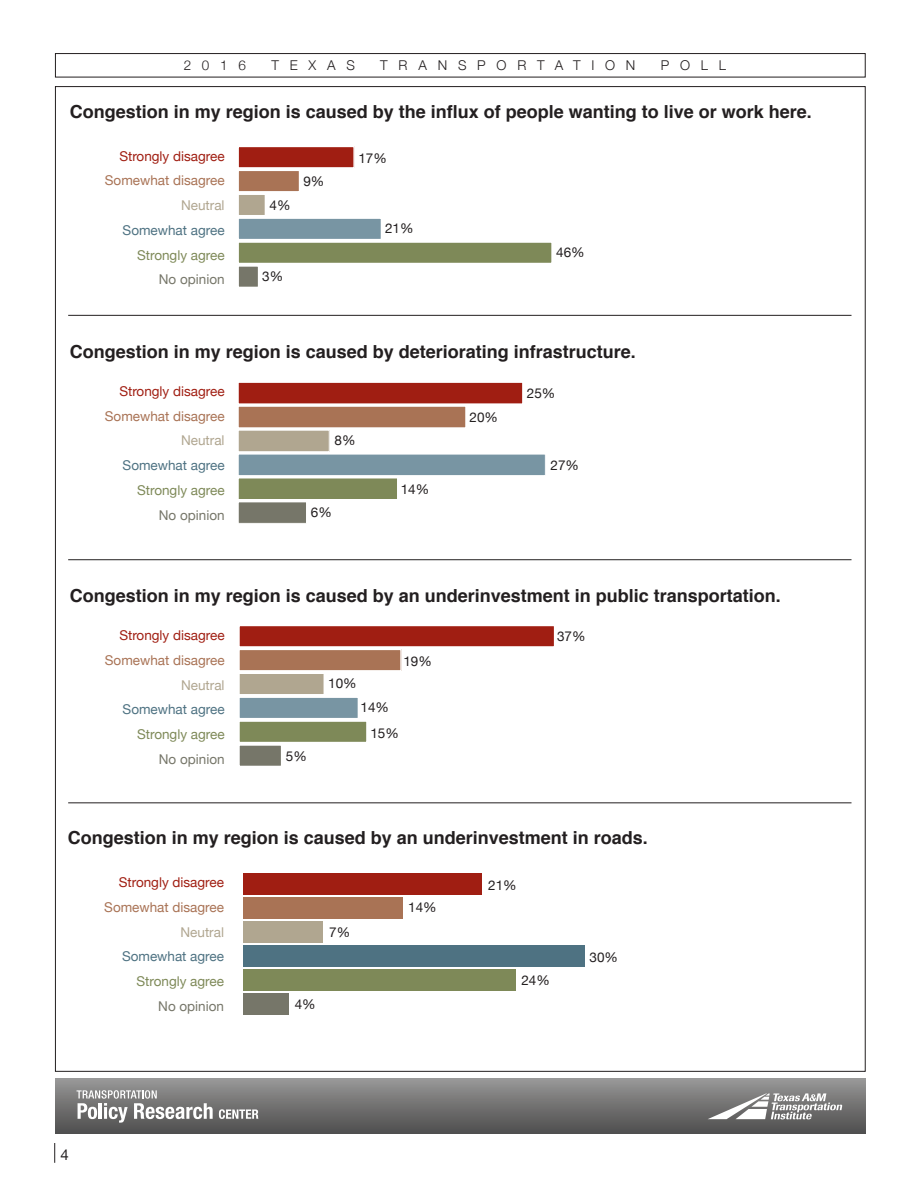
<style>
.page{position:relative;width:918px;height:1188px;background:#fff}
.page>*{position:absolute;margin:0;border:0;box-sizing:border-box;transform-origin:0 0}
.t1{font:700 18px "Helvetica";color:#231f20}
.t2{font:15px "Helvetica Neue";color:#231f20}
.t3{font:13.5px/24.8px "Helvetica Neue";color:#4e7282;text-align:right}
.t4{font:13.5px/24.8px "Helvetica Neue";color:#a01e12;text-align:right}
.t5{font:13.5px/25.2px "Helvetica Neue";color:#231f20}
.t6{font:13.5px "Helvetica Neue";color:#b0a690}
.t7{font:300 13.5px "Helvetica Neue";letter-spacing:.8em;color:#231f20}
.s1{color:#a97355}
.s2{color:#7e8958}
.s3{color:#767669}
</style>
<div class="page">
<svg style="left:54px;top:1143px;width:1px;height:20px"></svg>
<div style="left:238px;top:266px;width:21px;height:21px;background:#767669"></div>
<div style="left:237px;top:265px;width:22px;height:23px;border:2px solid #fff"></div>
<div style="left:238px;top:242px;width:314px;height:22px;background:#7e8958"></div>
<div style="left:237px;top:241px;width:316px;height:23px;border:2px solid #fff"></div>
<div style="left:238px;top:218px;width:143px;height:22px;background:#7895a3"></div>
<div style="left:237px;top:217px;width:145px;height:23px;border:2px solid #fff"></div>
<div style="left:238px;top:194px;width:27px;height:22px;background:#b0a690"></div>
<div style="left:237px;top:193px;width:29px;height:23px;border:2px solid #fff"></div>
<div style="left:238px;top:170px;width:62px;height:22px;background:#a97355"></div>
<div style="left:237px;top:170px;width:63px;height:23px;border:2px solid #fff"></div>
<div style="left:238px;top:146px;width:116px;height:22px;background:#a01e12"></div>
<div style="left:237px;top:146px;width:118px;height:23px;border:2px solid #fff"></div>
<div style="left:55px;top:53px;width:811px;height:24px;border:1px solid #231f20"></div>
<hr style="left:68px;top:315px;width:784px;height:1px;background:#231f20">
<div style="left:238px;top:502px;width:69px;height:21px;background:#767669"></div>
<div style="left:238px;top:502px;width:69px;height:22px;border:1px solid #fff"></div>
<div style="left:238px;top:478px;width:160px;height:21px;background:#7e8958"></div>
<div style="left:238px;top:478px;width:160px;height:22px;border:1px solid #fff"></div>
<div style="left:238px;top:454px;width:307px;height:22px;background:#7895a3"></div>
<div style="left:238px;top:454px;width:308px;height:22px;border:1px solid #fff"></div>
<div style="left:238px;top:430px;width:91px;height:22px;background:#b0a690"></div>
<div style="left:238px;top:430px;width:92px;height:22px;border:1px solid #fff"></div>
<div style="left:238px;top:406px;width:228px;height:22px;background:#a97355"></div>
<div style="left:238px;top:406px;width:228px;height:22px;border:1px solid #fff"></div>
<div style="left:238px;top:382px;width:285px;height:22px;background:#a01e12"></div>
<div style="left:238px;top:382px;width:285px;height:22px;border:1px solid #fff"></div>
<hr style="left:68px;top:559px;width:784px;height:1px;background:#231f20">
<hr style="left:68px;top:802px;width:784px;height:1px;background:#231f20">
<div style="left:239px;top:745px;width:43px;height:21px;background:#767669"></div>
<div style="left:238px;top:744px;width:44px;height:23px;border:2px solid #fff"></div>
<div style="left:239px;top:721px;width:128px;height:22px;background:#7e8958"></div>
<div style="left:238px;top:720px;width:130px;height:23px;border:2px solid #fff"></div>
<div style="left:239px;top:697px;width:119px;height:22px;background:#7895a3"></div>
<div style="left:238px;top:696px;width:121px;height:23px;border:2px solid #fff"></div>
<div style="left:239px;top:673px;width:85px;height:22px;background:#b0a690"></div>
<div style="left:238px;top:673px;width:87px;height:23px;border:2px solid #fff"></div>
<div style="left:239px;top:649px;width:162px;height:22px;background:#a97355"></div>
<div style="left:238px;top:649px;width:164px;height:23px;border:2px solid #fff"></div>
<div style="left:239px;top:625px;width:316px;height:22px;background:#a01e12"></div>
<div style="left:238px;top:625px;width:317px;height:23px;border:2px solid #fff"></div>
<div style="left:56px;top:1079px;width:809px;height:54px;background:linear-gradient(to bottom,#969696,#505050)"></div>
<svg style="left:77px;top:1090px;width:136px;height:33px"></svg>
<svg style="left:219px;top:1109px;width:39px;height:10px"></svg>
<svg style="left:708px;top:1093px;width:134px;height:26px"></svg>
<div style="left:243px;top:993px;width:46px;height:22px;background:#767669"></div>
<div style="left:243px;top:969px;width:273px;height:22px;background:#7e8958"></div>
<div style="left:243px;top:945px;width:342px;height:22px;background:#4e7282"></div>
<div style="left:243px;top:921px;width:80px;height:22px;background:#b0a690"></div>
<div style="left:243px;top:897px;width:160px;height:22px;background:#a97355"></div>
<div style="left:243px;top:874px;width:239px;height:21px;background:#a01e12"></div>
<p class="t7" style="left:184px;top:55px;width:64px">2016</p>
<p class="t7" style="left:271px;top:55px;width:85px">TEXAS</p>
<p class="t7" style="left:380px;top:55px;width:257px">TRANSPORTATION</p>
<p class="t7" style="left:661px;top:55px;width:67px">POLL</p>
<p class="t1" style="left:70px;top:97px;width:744px">Congestion in my region is caused by the influx of people wanting to live or work here.</p>
<p class="t5" style="left:358px;top:146px;width:30px">17%</p>
<p class="t5" style="left:303px;top:169px;width:23px">9%</p>
<p class="t5" style="left:270px;top:193px;width:23px">4%</p>
<p class="t4" style="left:105px;top:144px;width:121px">Strongly disagree<br><span class="s1">Somewhat disagree</span></p>
<p class="t3" style="left:123px;top:218px;width:104px">Somewhat agree<br><span class="s2">Strongly agree<br></span><span class="s3">No opinion</span></p>
<p class="t6" style="left:181px;top:196px;width:45px">Neutral</p>
<p class="t5" style="left:385px;top:217px;width:30px">21%</p>
<p class="t5" style="left:556px;top:241px;width:30px">46%</p>
<p class="t5" style="left:262px;top:264px;width:23px">3%</p>
<p class="t1" style="left:70px;top:337px;width:568px">Congestion in my region is caused by deteriorating infrastructure.</p>
<p class="t4" style="left:105px;top:379px;width:121px">Strongly disagree<br><span class="s1">Somewhat disagree</span></p>
<p class="t3" style="left:123px;top:454px;width:104px">Somewhat agree<br><span class="s2">Strongly agree<br></span><span class="s3">No opinion</span></p>
<p class="t6" style="left:181px;top:431px;width:45px">Neutral</p>
<p class="t5" style="left:334px;top:429px;width:23px">8%</p>
<p class="t5" style="left:311px;top:501px;width:23px">6%</p>
<p class="t5" style="left:401px;top:477px;width:30px">14%</p>
<p class="t5" style="left:470px;top:405px;width:30px">20%</p>
<p class="t5" style="left:527px;top:382px;width:30px">25%</p>
<p class="t5" style="left:551px;top:454px;width:30px">27%</p>
<p class="t1" style="left:70px;top:581px;width:713px">Congestion in my region is caused by an underinvestment in public transportation.</p>
<p class="t4" style="left:105px;top:624px;width:121px">Strongly disagree<br><span class="s1">Somewhat disagree</span></p>
<p class="t3" style="left:123px;top:698px;width:104px">Somewhat agree<br><span class="s2">Strongly agree<br></span><span class="s3">No opinion</span></p>
<p class="t6" style="left:181px;top:675px;width:45px">Neutral</p>
<p class="t5" style="left:286px;top:744px;width:23px">5%</p>
<p class="t5" style="left:328px;top:671px;width:30px">10%</p>
<p class="t5" style="left:403px;top:649px;width:30px">19%</p>
<p class="t5" style="left:370px;top:696px;width:30px;text-indent:-10px">14%<br>15%</p>
<p class="t5" style="left:557px;top:625px;width:30px">37%</p>
<p class="t1" style="left:68px;top:824px;width:582px">Congestion in my region is caused by an underinvestment in roads.</p>
<p class="t5" style="left:488px;top:873px;width:30px">21%</p>
<p class="t5" style="left:329px;top:920px;width:23px">7%</p>
<p class="t5" style="left:590px;top:945px;width:30px">30%</p>
<p class="t5" style="left:521px;top:969px;width:30px">24%</p>
<p class="t5" style="left:295px;top:992px;width:23px">4%</p>
<p class="t4" style="left:104px;top:871px;width:121px">Strongly disagree<br><span class="s1">Somewhat disagree</span></p>
<p class="t3" style="left:122px;top:945px;width:104px">Somewhat agree<br><span class="s2">Strongly agree<br></span><span class="s3">No opinion</span></p>
<p class="t5" style="left:408px;top:895px;width:30px">14%</p>
<p class="t6" style="left:181px;top:922px;width:45px">Neutral</p>
<p class="t2" style="left:60px;top:1144px;width:10px">4</p>
</div>
